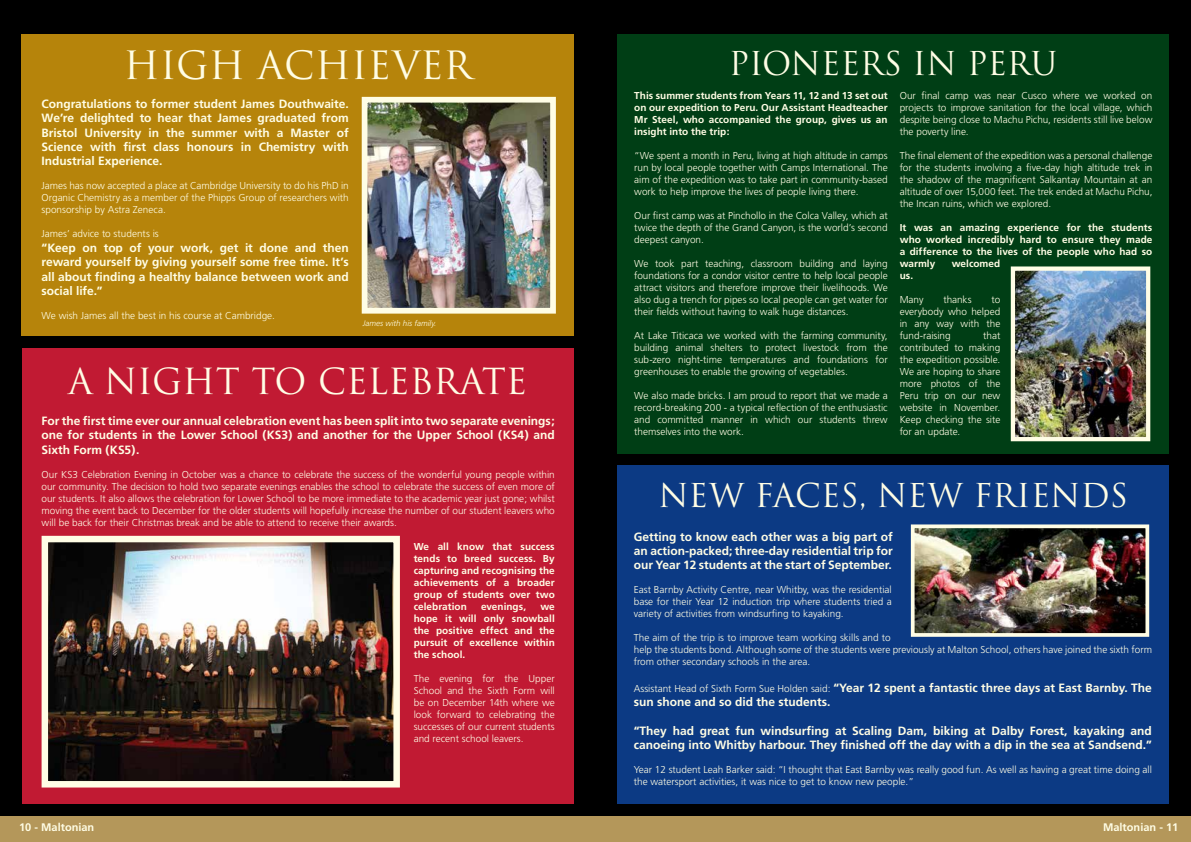
<style>
.page{position:relative;width:1191px;height:842px;background:#fff}
.page>*{position:absolute;margin:0;border:0;box-sizing:border-box;transform-origin:0 0}
.t1{font:38px "Trajan Pro";color:#fffde5}
.t2{font:35px "Trajan Pro";color:#fffde5}
.t3{font:32px "Trajan Pro";color:#fffde5}
.t4{font:700 12px/14.4px "Frutiger";color:#fffde5;text-align:justify}
.t5{font:700 11px "Frutiger";color:#fffde5}
.t6{font:300 10px/12px "Frutiger";color:#fffde5;text-align:justify}
.t7{font:700 10px/12px "Frutiger";letter-spacing:.005em;color:#fffde5;text-align:justify}
.t8{font:italic 300 8px "Frutiger";color:#fffde5}
.s1{font-weight:300;font-size:10px}
</style>
<div class="page">
<div style="left:0;top:0;width:1191px;height:836px;background:#000"></div>
<div style="left:617px;top:465px;width:552px;height:339px;background:#0c3a84"></div>
<div style="left:617px;top:34px;width:552px;height:420px;background:#003e15"></div>
<div style="left:0;top:817px;width:1191px;height:25px;background:#b4975a"></div>
<div style="left:22px;top:34px;width:551px;height:302px;background:#b6840b"></div>
<div style="left:22px;top:349px;width:551px;height:455px;background:#c11a33"></div>
<img style="left:369px;top:104px;width:180px;height:203px">
<div style="left:362px;top:97px;width:194px;height:217px;border:6px solid #fffde5"></div>
<img style="left:49px;top:543px;width:344px;height:237px">
<div style="left:42px;top:536px;width:358px;height:251px;border:6px solid #fffde5"></div>
<img style="left:916px;top:529px;width:228px;height:103px">
<div style="left:911px;top:524px;width:238px;height:113px;border:4px solid #fffde5"></div>
<img style="left:1015px;top:271px;width:130px;height:165px">
<div style="left:1010px;top:266px;width:140px;height:175px;border:4px solid #fffde5"></div>
<h1 class="t1" style="left:123px;top:41px;width:350px">HIGH ACHIEVER</h1>
<p class="t4" style="left:42px;top:96px;width:309px">Congratulations to former student James Douthwaite.<br>We’re delighted to hear that James graduated from Bristol University in the summer with a Master of Science with first class honours in Chemistry with Industrial Experience.</p>
<p class="t6" style="left:42px;top:180px;width:309px">James has now accepted a place at Cambridge University to do his PhD in Organic Chemistry as a member of the Phipps Group of researchers with sponsorship by Astra Zeneca.</p>
<p class="t6" style="left:42px;top:228px;width:119px">James’ advice to students is</p>
<p class="t4" style="left:42px;top:240px;width:309px">“Keep on top of your work, get it done and then reward yourself by giving yourself some free time. It’s all about finding a healthy balance between work and social life.”</p>
<p class="t6" style="left:42px;top:310px;width:235px">We wish James all the best in his course at Cambridge.</p>
<p class="t8" style="left:363px;top:319px;width:75px">James with his family.</p>
<h2 class="t2" style="left:68px;top:359px;width:461px">A NIGHT TO CELEBRATE</h2>
<p class="t4" style="left:42px;top:413px;width:514px">For the first time ever our annual celebration event has been split into two separate evenings; one for students in the Lower School (KS3) and another for the Upper School (KS4) and Sixth Form (KS5).</p>
<p class="t6" style="left:42px;top:468px;width:515px">Our KS3 Celebration Evening in October was a chance to celebrate the success of the wonderful young people within our community. The decision to hold two separate evenings enables the school to celebrate the success of even more of our students. It also allows the celebration for Lower School to be more immediate to the academic year just gone; whilst moving the event back to December for the older students will hopefully increase the number of our student leavers who will be back for their Christmas break and be able to attend to receive their awards.</p>
<p class="t7" style="left:414px;top:540px;width:142px">We all know that success tends to breed success. By capturing and recognising the achievements of a broader group of students over two celebration</p>
<p class="t7" style="left:481px;top:600px;width:47px">evenings,</p>
<p class="t7" style="left:414px;top:600px;width:143px;text-indent:127px">we hope it will only snowball the positive effect and the pursuit of excellence within the school.</p>
<p class="t6" style="left:414px;top:672px;width:143px">The evening for the Upper School and the Sixth Form will be on December 14th where we look forward to celebrating the successes of our current students and recent school leavers.</p>
<h3 class="t3" style="left:729px;top:43px;width:330px">PIONEERS IN PERU</h3>
<p class="t7" style="left:634px;top:89px;width:255px">This summer students from Years 11, 12 and 13 set out on our expedition to Peru. Our Assistant Headteacher Mr Steel, who accompanied the group, gives us an insight into the trip:</p>
<p class="t6" style="left:634px;top:150px;width:255px">“We spent a month in Peru, living at high altitude in camps run by local people together with Camps International. The aim of the expedition was to take part in community-based work to help improve the lives of people living there.</p>
<p class="t6" style="left:634px;top:210px;width:255px">Our first camp was at Pinchollo in the Colca Valley, which at twice the depth of the Grand Canyon, is the world’s second deepest canyon.</p>
<p class="t6" style="left:634px;top:258px;width:255px">We took part teaching, classroom building and laying foundations for a condor visitor centre to help local people attract visitors and therefore improve their livelihoods. We also dug a trench for pipes so local people can get water for their fields without having to walk huge distances.</p>
<p class="t6" style="left:634px;top:330px;width:255px">At Lake Titicaca we worked with the farming community, building animal shelters to protect livestock from the sub-zero night-time temperatures and foundations for greenhouses to enable the growing of vegetables.</p>
<p class="t6" style="left:634px;top:390px;width:255px">We also made bricks. I am proud to report that we made a record-breaking 200 - a typical reflection of the enthusiastic and committed manner in which our students threw themselves into the work.</p>
<p class="t6" style="left:899px;top:90px;width:254px">Our final camp was near Cusco where we worked on projects to improve sanitation for the local village, which despite being close to Machu Pichu, residents still live below the poverty line.</p>
<p class="t6" style="left:899px;top:150px;width:254px">The final element of the expedition was a personal challenge for the students involving a five-day high altitude trek in the shadow of the magnificent Salkantay Mountain at an altitude of over 15,000 feet. The trek ended at Machu Pichu, the Incan ruins, which we explored.</p>
<p class="t7" style="left:899px;top:221px;width:254px">It was an amazing experience for the students who worked incredibly hard to ensure they made a difference to the lives of the people who had so warmly</p>
<p class="t7" style="left:951px;top:257px;width:50px">welcomed</p>
<p class="t7" style="left:899px;top:269px;width:15px">us.</p>
<p class="t6" style="left:899px;top:294px;width:25px">Many</p>
<p class="t6" style="left:943px;top:294px;width:30px">thanks</p>
<p class="t6" style="left:899px;top:294px;width:102px;text-indent:92px">to everybody who helped in any way with the fund-raising</p>
<p class="t6" style="left:899px;top:330px;width:102px;text-indent:84px">that contributed to making the expedition possible.<br>We are hoping to share more photos of the Peru trip on our new website in November.<br>Keep checking the site for an update.</p>
<h3 class="t3" style="left:658px;top:475px;width:471px">NEW FACES, NEW FRIENDS</h3>
<p class="t4" style="left:634px;top:529px;width:261px">Getting to know each other was a big part of an action-packed; three-day residential trip for our Year 12 students at the start of September.</p>
<p class="t6" style="left:634px;top:584px;width:260px">East Barnby Activity Centre, near Whitby, was the residential base for their Year 12 induction trip where students tried a variety of activities from windsurfing to kayaking.</p>
<p class="t6" style="left:634px;top:632px;width:520px;text-align:left">The aim of the trip is to improve team working skills and to<br>help the students bond. Although some of the students were previously at Malton School, others have joined the sixth form from other secondary schools in the area.</p>
<p class="t4" style="left:634px;top:680px;width:520px"><span class="s1">Assistant Head of Sixth Form Sue Holden said:</span> “Year 12 spent a fantastic three days at East Barnby. The sun shone and so did the students.</p>
<p class="t4" style="left:634px;top:724px;width:520px">“They had great fun windsurfing at Scaling Dam, biking at Dalby Forest, kayaking and canoeing into Whitby harbour. They finished off the day with a dip in the sea at Sandsend.”</p>
<p class="t6" style="left:634px;top:764px;width:520px">Year 12 student Leah Barker said: “I thought that East Barnby was really good fun. As well as having a great time doing all the watersport activities, it was nice to get to know new people.”</p>
<p class="t5" style="left:19px;top:820px;width:77px">10 - Maltonian</p>
<p class="t5" style="left:1103px;top:820px;width:77px">Maltonian - 11</p>
</div>
